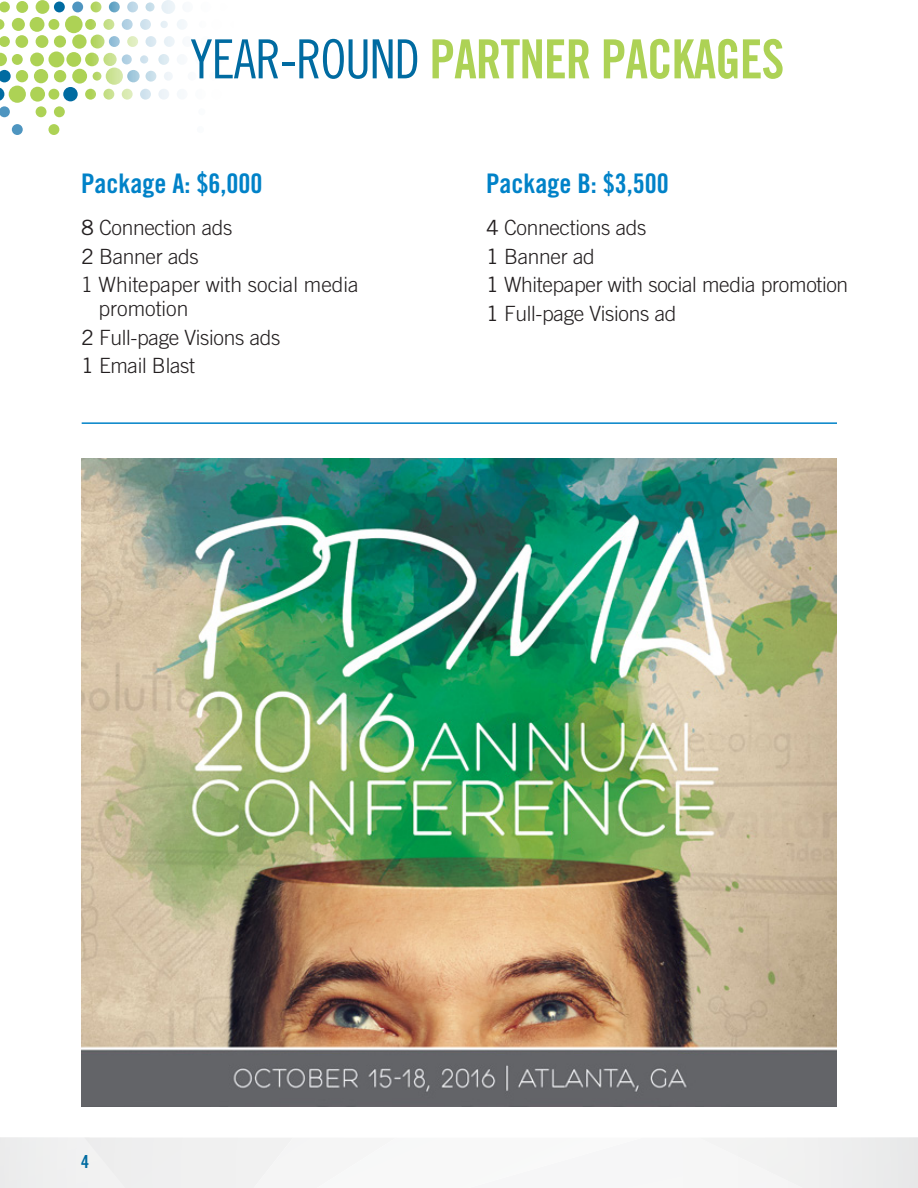
<style>
.page{position:relative;width:918px;height:1188px;background:#fff}
.page>*{position:absolute;margin:0;border:0;box-sizing:border-box;transform-origin:0 0}
.Headline{font:54px "Trade Gothic LT Std Bd Cn 20";letter-spacing:-.02em;color:#add255;scale:.95 1}
.subhead{font:27px "Trade Gothic LT Std Bd Cn 20";color:#0082c8}
.rules_bullet_text{font:300 21px "Trade Gothic LT Std";letter-spacing:-.015em;color:#231f20}
.text{font:300 21px/24px "Trade Gothic LT Std";color:#231f20}
.t1{font:18px "Trade Gothic LT Std Bd Cn 20";color:#006ba1}
.s1{font-family:"Trade Gothic LT Std Cn 18";color:#006ba1}
.s2{font-weight:400}
</style>
<div class="page">
<div style="left:0;top:1138px;width:918px;height:50px;background:#f5f5f5"></div>
<svg style="left:0;top:2px;width:10px;height:10px"></svg>
<div style="left:16px;top:1px;width:12px;height:12px;background:#add255;border-radius:50%"></div>
<div style="left:36px;top:0;width:13px;height:14px;background:#add255;border-radius:50%"></div>
<div style="left:54px;top:2px;width:11px;height:10px;background:#006ba1;border-radius:50%"></div>
<div style="left:72px;top:2px;width:11px;height:10px;background:#4e95c0;border-radius:50%"></div>
<div style="left:91px;top:2px;width:10px;height:10px;background:#b6d667;border-radius:50%"></div>
<svg style="left:109px;top:2px;width:11px;height:10px"></svg>
<div style="left:127px;top:2px;width:11px;height:10px;background:#bdd7e7;border-radius:50%"></div>
<svg style="left:146px;top:2px;width:9px;height:10px"></svg>
<div style="left:161px;top:0;width:14px;height:14px;background:#eaf2f7;border-radius:50%"></div>
<div style="left:182px;top:2px;width:11px;height:10px;background:#f8fafc;border-radius:50%"></div>
<svg style="left:0;top:19px;width:4px;height:11px"></svg>
<div style="left:12px;top:18px;width:13px;height:13px;background:#add255;border-radius:50%"></div>
<div style="left:30px;top:17px;width:14px;height:15px;background:#add255;border-radius:50%"></div>
<div style="left:48px;top:19px;width:11px;height:11px;background:#add255;border-radius:50%"></div>
<div style="left:65px;top:16px;width:18px;height:17px;background:#add255;border-radius:50%"></div>
<div style="left:85px;top:19px;width:11px;height:11px;background:#add255;border-radius:50%"></div>
<svg style="left:103px;top:19px;width:11px;height:11px"></svg>
<div style="left:122px;top:19px;width:11px;height:11px;background:#b3d1e4;border-radius:50%"></div>
<div style="left:140px;top:19px;width:11px;height:11px;background:#d1e3ee;border-radius:50%"></div>
<div style="left:160px;top:21px;width:8px;height:7px;background:#e7f0f6;border-radius:50%"></div>
<div style="left:177px;top:19px;width:11px;height:11px;background:#f3f7fa;border-radius:50%"></div>
<svg style="left:0;top:36px;width:10px;height:11px"></svg>
<div style="left:15px;top:35px;width:13px;height:13px;background:#add255;border-radius:50%"></div>
<div style="left:36px;top:35px;width:12px;height:13px;background:#add255;border-radius:50%"></div>
<div style="left:54px;top:35px;width:12px;height:13px;background:#add255;border-radius:50%"></div>
<div style="left:72px;top:34px;width:15px;height:15px;background:#add255;border-radius:50%"></div>
<svg style="left:91px;top:35px;width:14px;height:14px"></svg>
<div style="left:109px;top:36px;width:11px;height:11px;background:#96c0d9;border-radius:50%"></div>
<div style="left:127px;top:36px;width:11px;height:11px;background:#e0eec0;border-radius:50%"></div>
<div style="left:146px;top:36px;width:10px;height:11px;background:#d7e7f0;border-radius:50%"></div>
<div style="left:164px;top:36px;width:11px;height:11px;background:#eaf2f7;border-radius:50%"></div>
<div style="left:182px;top:36px;width:11px;height:11px;background:#f8fafc;border-radius:50%"></div>
<div style="left:158px;top:54px;width:11px;height:11px;background:#dbeaf1;border-radius:50%"></div>
<div style="left:177px;top:54px;width:11px;height:11px;background:#f6f9fb;border-radius:50%"></div>
<div style="left:195px;top:54px;width:11px;height:11px;background:#fbfcfd;border-radius:50%"></div>
<div style="left:12px;top:54px;width:11px;height:11px;background:#add255;border-radius:50%"></div>
<div style="left:30px;top:53px;width:14px;height:13px;background:#add255;border-radius:50%"></div>
<div style="left:48px;top:51px;width:16px;height:16px;background:#add255;border-radius:50%"></div>
<div style="left:66px;top:52px;width:15px;height:15px;background:#add255;border-radius:50%"></div>
<div style="left:85px;top:53px;width:14px;height:13px;background:#add255;border-radius:50%"></div>
<svg style="left:103px;top:53px;width:14px;height:13px"></svg>
<svg style="left:122px;top:54px;width:10px;height:10px"></svg>
<svg style="left:140px;top:55px;width:8px;height:9px"></svg>
<div style="left:16px;top:70px;width:12px;height:12px;background:#add255;border-radius:50%"></div>
<div style="left:34px;top:69px;width:14px;height:14px;background:#add255;border-radius:50%"></div>
<div style="left:54px;top:70px;width:12px;height:12px;background:#add255;border-radius:50%"></div>
<div style="left:72px;top:69px;width:15px;height:15px;background:#add255;border-radius:50%"></div>
<div style="left:93px;top:72px;width:8px;height:9px;background:#b7d76b;border-radius:50%"></div>
<svg style="left:106px;top:68px;width:17px;height:17px"></svg>
<svg style="left:127px;top:70px;width:13px;height:12px"></svg>
<div style="left:146px;top:71px;width:10px;height:11px;background:#c8dfea;border-radius:50%"></div>
<div style="left:164px;top:72px;width:9px;height:9px;background:#f0f5f9;border-radius:50%"></div>
<div style="left:188px;top:72px;width:9px;height:9px;background:#f9fbfd;border-radius:50%"></div>
<div style="left:9px;top:86px;width:17px;height:17px;background:#add255;border-radius:50%"></div>
<div style="left:30px;top:87px;width:15px;height:15px;background:#add255;border-radius:50%"></div>
<div style="left:48px;top:89px;width:11px;height:11px;background:#add255;border-radius:50%"></div>
<div style="left:63px;top:87px;width:15px;height:14px;background:#006ba1;border-radius:50%"></div>
<div style="left:85px;top:89px;width:11px;height:11px;background:#add255;border-radius:50%"></div>
<svg style="left:103px;top:89px;width:11px;height:11px"></svg>
<div style="left:122px;top:89px;width:11px;height:11px;background:#dbebb6;border-radius:50%"></div>
<div style="left:140px;top:89px;width:11px;height:11px;background:#d1e3ee;border-radius:50%"></div>
<div style="left:158px;top:89px;width:11px;height:11px;background:#edf3f8;border-radius:50%"></div>
<div style="left:177px;top:89px;width:11px;height:11px;background:#f6f9fb;border-radius:50%"></div>
<div style="left:195px;top:89px;width:11px;height:11px;background:#fbfcfd;border-radius:50%"></div>
<svg style="left:0;top:53px;width:11px;height:64px"></svg>
<div style="left:36px;top:106px;width:10px;height:11px;background:#add255;border-radius:50%"></div>
<div style="left:54px;top:106px;width:11px;height:11px;background:#add255;border-radius:50%"></div>
<div style="left:198px;top:108px;width:7px;height:7px;background:#fafcfd;border-radius:50%"></div>
<div style="left:12px;top:124px;width:11px;height:11px;background:#4e95c0;border-radius:50%"></div>
<div style="left:48px;top:124px;width:11px;height:11px;background:#add255;border-radius:50%"></div>
<div style="left:197px;top:126px;width:7px;height:7px;background:#fafcfd;border-radius:50%"></div>
<img style="left:82px;top:459px;width:755px;height:648px">
<hr style="left:82px;top:422px;width:755px;height:2px;background:#0082c8">
<p class="Headline" style="left:190px;top:26px;width:627px"><span class="s1">YEAR-ROUND</span> PARTNER PACKAGES</p>
<p class="subhead" style="left:81px;top:167px;width:183px">Package A: $6,000</p>
<p class="rules_bullet_text" style="left:81px;top:215px;width:153px"><span class="s2">8</span> Connection ads</p>
<p class="rules_bullet_text" style="left:81px;top:244px;width:119px"><span class="s2">2</span> Banner ads</p>
<p class="text" style="left:99px;top:272px;width:262px;text-indent:-18px">1 Whitepaper with social media promotion</p>
<p class="rules_bullet_text" style="left:81px;top:325px;width:201px"><span class="s2">2</span> Full-page Visions ads</p>
<p class="rules_bullet_text" style="left:81px;top:353px;width:116px"><span class="s2">1</span> Email Blast</p>
<p class="subhead" style="left:486px;top:167px;width:184px">Package B: $3,500</p>
<p class="rules_bullet_text" style="left:486px;top:215px;width:162px"><span class="s2">4</span> Connections ads</p>
<p class="rules_bullet_text" style="left:486px;top:244px;width:110px"><span class="s2">1</span> Banner ad</p>
<p class="rules_bullet_text" style="left:486px;top:272px;width:364px"><span class="s2">1</span> Whitepaper with social media promotion</p>
<p class="rules_bullet_text" style="left:486px;top:301px;width:192px"><span class="s2">1</span> Full-page Visions ad</p>
<p class="t1" style="left:81px;top:1151px;width:9px">4</p>
</div>
